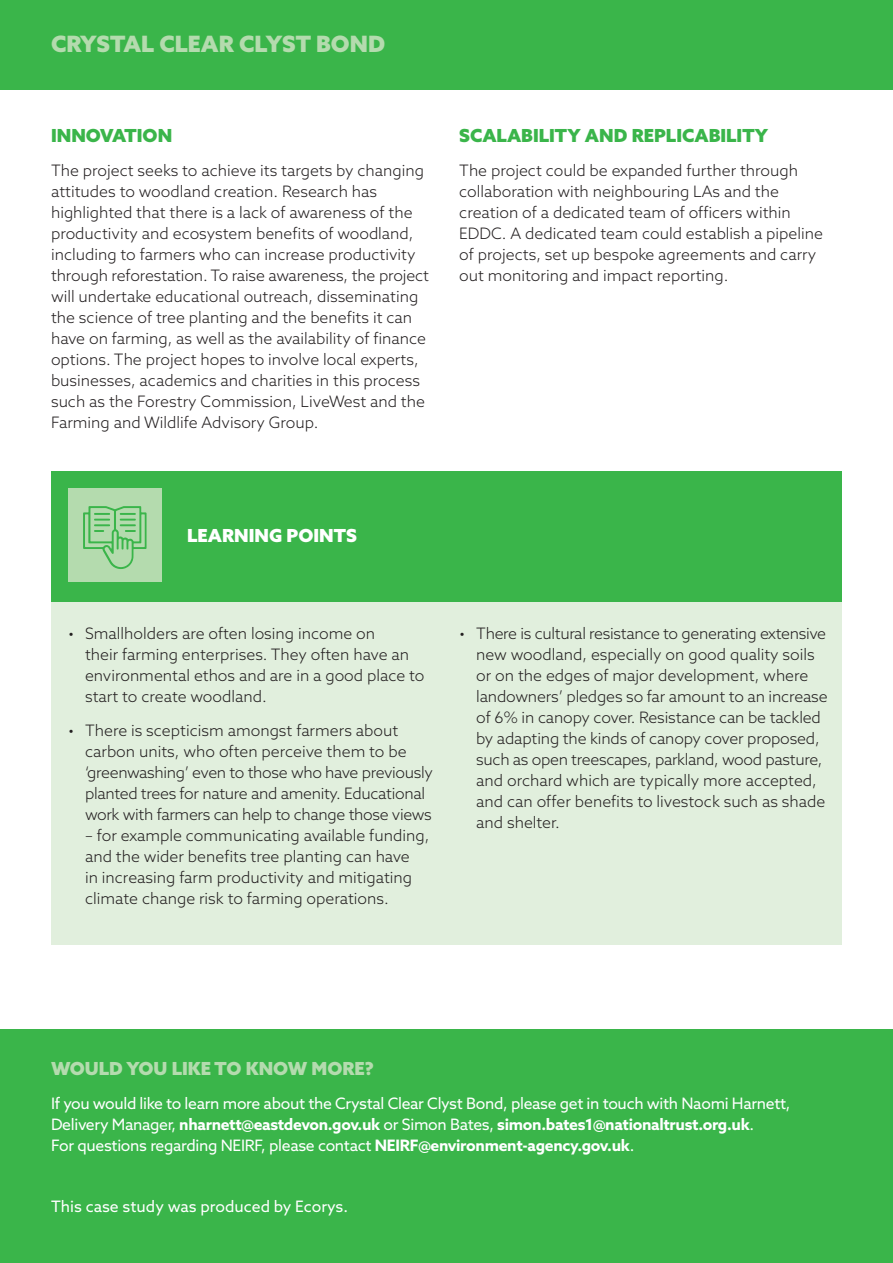
<style>
.page{position:relative;width:893px;height:1263px;background:#fff}
.page>*{position:absolute;margin:0;border:0;box-sizing:border-box;transform-origin:0 0}
.t1{font:900 22.5px "Azo Sans";color:#b4dbae}
.t2{font:900 18px "Azo Sans";color:#3ab54a}
.t3{font:900 18px "Azo Sans";color:#b4dbae}
.t4{font:900 18px "Azo Sans";color:#fff}
.t5{font:300 15.75px/21px "Azo Sans";color:#231f20}
.t6{font:15.75px/21px "Azo Sans";letter-spacing:-.02em;color:#fff}
.t7{font:300 15.75px/21px "Azo Sans";letter-spacing:-.02em;color:#231f20}
.t8{font:15.75px "Azo Sans";color:#fff}
.s1{font-weight:700}
</style>
<div class="page">
<div style="left:0;top:0;width:893px;height:89px;background:#3ab54a"></div>
<div style="left:0;top:1029px;width:893px;height:234px;background:#3ab54a"></div>
<div style="left:51px;top:471px;width:791px;height:474px;background:#e1efdd"></div>
<div style="left:51px;top:471px;width:791px;height:131px;background:#3ab54a"></div>
<div style="left:68px;top:488px;width:94px;height:94px;background:#b4dbae"></div>
<svg style="left:83px;top:506px;width:64px;height:63px"></svg>
<h1 class="t1" style="left:51px;top:29px;width:336px">CRYSTAL CLEAR CLYST BOND</h1>
<p class="t2" style="left:51px;top:123px;width:123px">INNOVATION</p>
<p class="t5" style="left:51px;top:159px;width:379px">The project seeks to achieve its targets by changing attitudes to woodland creation. Research has highlighted that there is a lack of awareness of the productivity and ecosystem benefits of woodland, including to farmers who can increase productivity through reforestation. To raise awareness, the project will undertake educational outreach, disseminating the science of tree planting and the benefits it can have on farming, as well as the availability of finance options. The project hopes to involve local experts, businesses, academics and charities in this process such as the Forestry Commission, LiveWest and the Farming and Wildlife Advisory Group.</p>
<p class="t2" style="left:459px;top:123px;width:310px">SCALABILITY AND REPLICABILITY</p>
<p class="t5" style="left:459px;top:159px;width:365px">The project could be expanded further through collaboration with neighbouring LAs and the creation of a dedicated team of officers within EDDC. A dedicated team could establish a pipeline of projects, set up bespoke agreements and carry out monitoring and impact reporting.</p>
<p class="t4" style="left:187px;top:523px;width:171px">LEARNING POINTS</p>
<p class="t5" style="left:85px;top:623px;width:341px;text-indent:-17px">• Smallholders are often losing income on<br>their farming enterprises. They often have an environmental ethos and are in a good place to start to create woodland.</p>
<p class="t7" style="left:85px;top:719px;width:349px;text-indent:-17px">• There is scepticism amongst farmers about carbon units, who often perceive them to be ‘greenwashing’ even to those who have previously planted trees for nature and amenity. Educational work with farmers can help to change those views</p>
<p class="t5" style="left:85px;top:824px;width:346px">– for example communicating available funding, and the wider benefits tree planting can have<br>in increasing farm productivity and mitigating climate change risk to farming operations.</p>
<p class="t5" style="left:476px;top:623px;width:353px;text-indent:-17px">• There is cultural resistance to generating extensive new woodland, especially on good quality soils or on the edges of major development, where landowners’ pledges so far amount to an increase of 6% in canopy cover. Resistance can be tackled by adapting the kinds of canopy cover proposed, such as open treescapes, parkland, wood pasture, and orchard which are typically more accepted, and can offer benefits to livestock such as shade and shelter.</p>
<p class="t3" style="left:51px;top:1057px;width:324px">WOULD YOU LIKE TO KNOW MORE?</p>
<p class="t6" style="left:51px;top:1093px;width:741px">If you would like to learn more about the Crystal Clear Clyst Bond, please get in touch with Naomi Harnett,<br>Delivery Manager, <span class="s1">nharnett@eastdevon.gov.uk</span> or Simon Bates, <span class="s1">simon.bates1@nationaltrust.org.uk</span>.<br>For questions regarding NEIRF, please contact <span class="s1">NEIRF@environment-agency.gov.uk</span>.</p>
<p class="t8" style="left:51px;top:1196px;width:298px">This case study was produced by Ecorys.</p>
</div>
